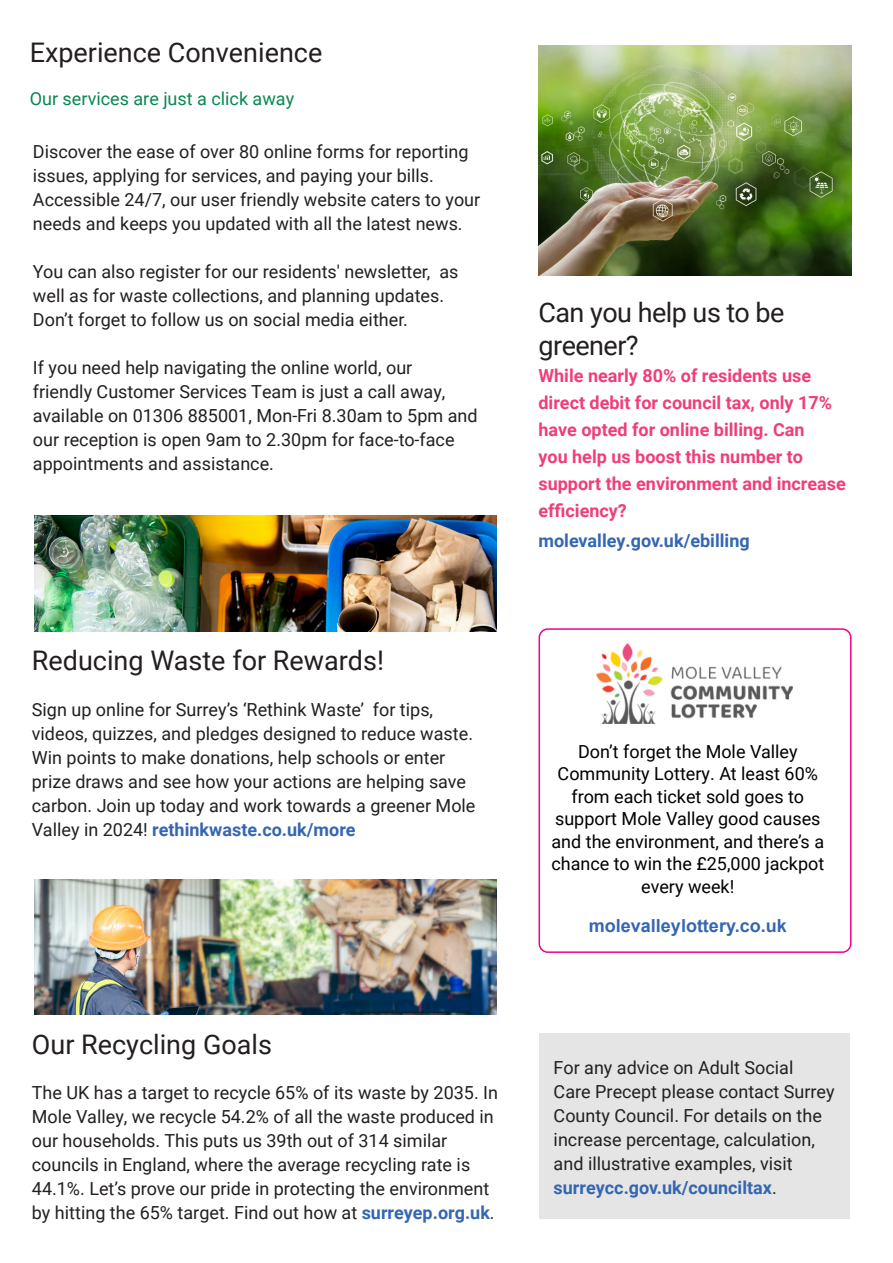
<style>
.page{position:relative;width:893px;height:1263px;background:#fff}
.page>*{position:absolute;margin:0;border:0;box-sizing:border-box;transform-origin:0 0}
.t1{font:27px "Roboto";color:#231f20}
.t2{font:27px/33px "Roboto";letter-spacing:-.02em;color:#231f20}
.t3{font:18px/24px "Roboto";color:#231f20}
.t4{font:18px/22.5px "Roboto";color:#000001;text-align:center}
.t5{font:700 18px/27px "Roboto";color:#ef3e79}
.t6{font:18px "Roboto";color:#0b8650}
.t7{font:700 18px "Roboto";color:#3566b1}
.t8{font:700 18px "Arial";color:#3566b1}
.s1{font-weight:700;color:#3566b1}
</style>
<div class="page">
<img style="left:34px;top:516px;width:463px;height:115px">
<img style="left:34px;top:879px;width:463px;height:135px">
<img style="left:539px;top:46px;width:312px;height:229px">
<img style="left:596px;top:643px;width:197px;height:81px">
<div style="left:539px;top:628px;width:312px;height:325px;border:2px solid #ed028c;border-radius:9px"></div>
<div style="left:539px;top:1034px;width:311px;height:185px;background:#e5e5e5"></div>
<p class="t1" style="left:30px;top:34px;width:294px">Experience Convenience</p>
<p class="t6" style="left:30px;top:86px;width:266px">Our services are just a click away</p>
<p class="t3" style="left:33px;top:139px;width:449px">Discover the ease of over 80 online forms for reporting issues, applying for services, and paying your bills.<br>Accessible 24/7, our user friendly website caters to your needs and keeps you updated with all the latest news.</p>
<p class="t3" style="left:33px;top:259px;width:427px">You can also register for our residents' newsletter, as well as for waste collections, and planning updates.<br>Don’t forget to follow us on social media either.</p>
<p class="t3" style="left:33px;top:355px;width:446px">If you need help navigating the online world, our<br>friendly Customer Services Team is just a call away, available on 01306 885001, Mon-Fri 8.30am to 5pm and our reception is open 9am to 2.30pm for face-to-face appointments and assistance.</p>
<p class="t1" style="left:32px;top:642px;width:354px">Reducing Waste for Rewards!</p>
<p class="t3" style="left:32px;top:697px;width:445px">Sign up online for Surrey’s ‘Rethink Waste’ for tips, videos, quizzes, and pledges designed to reduce waste.<br>Win points to make donations, help schools or enter prize draws and see how your actions are helping save carbon. Join up today and work towards a greener Mole Valley in 2024! <span class="s1">rethinkwaste.co.uk/more</span></p>
<p class="t1" style="left:32px;top:1025px;width:242px">Our Recycling Goals</p>
<p class="t3" style="left:32px;top:1080px;width:468px">The UK has a target to recycle 65% of its waste by 2035. In Mole Valley, we recycle 54.2% of all the waste produced in our households. This puts us 39th out of 314 similar councils in England, where the average recycling rate is 44.1%. Let’s prove our pride in protecting the environment by hitting the 65% target. Find out how at <span class="s1">surreyep.org.uk</span>.</p>
<p class="t2" style="left:538px;top:295px;width:247px">Can you help us to be greener?</p>
<p class="t5" style="left:538px;top:361px;width:309px">While nearly 80% of residents use direct debit for council tax, only 17% have opted for online billing. Can<br>you help us boost this number to support the environment and increase efficiency?</p>
<p class="t7" style="left:538px;top:528px;width:213px">molevalley.gov.uk/ebilling</p>
<p class="t4" style="left:551px;top:739px;width:274px">Don’t forget the Mole Valley<br>Community Lottery. At least 60% from each ticket sold goes to support Mole Valley good causes and the environment, and there’s a chance to win the £25,000 jackpot every week!</p>
<p class="t8" style="left:589px;top:913px;width:199px">molevalleylottery.co.uk</p>
<p class="t3" style="left:554px;top:1054px;width:282px">For any advice on Adult Social Care Precept please contact Surrey County Council. For details on the increase percentage, calculation, and illustrative examples, visit <span class="s1">surreycc.gov.uk/counciltax</span>.</p>
</div>
